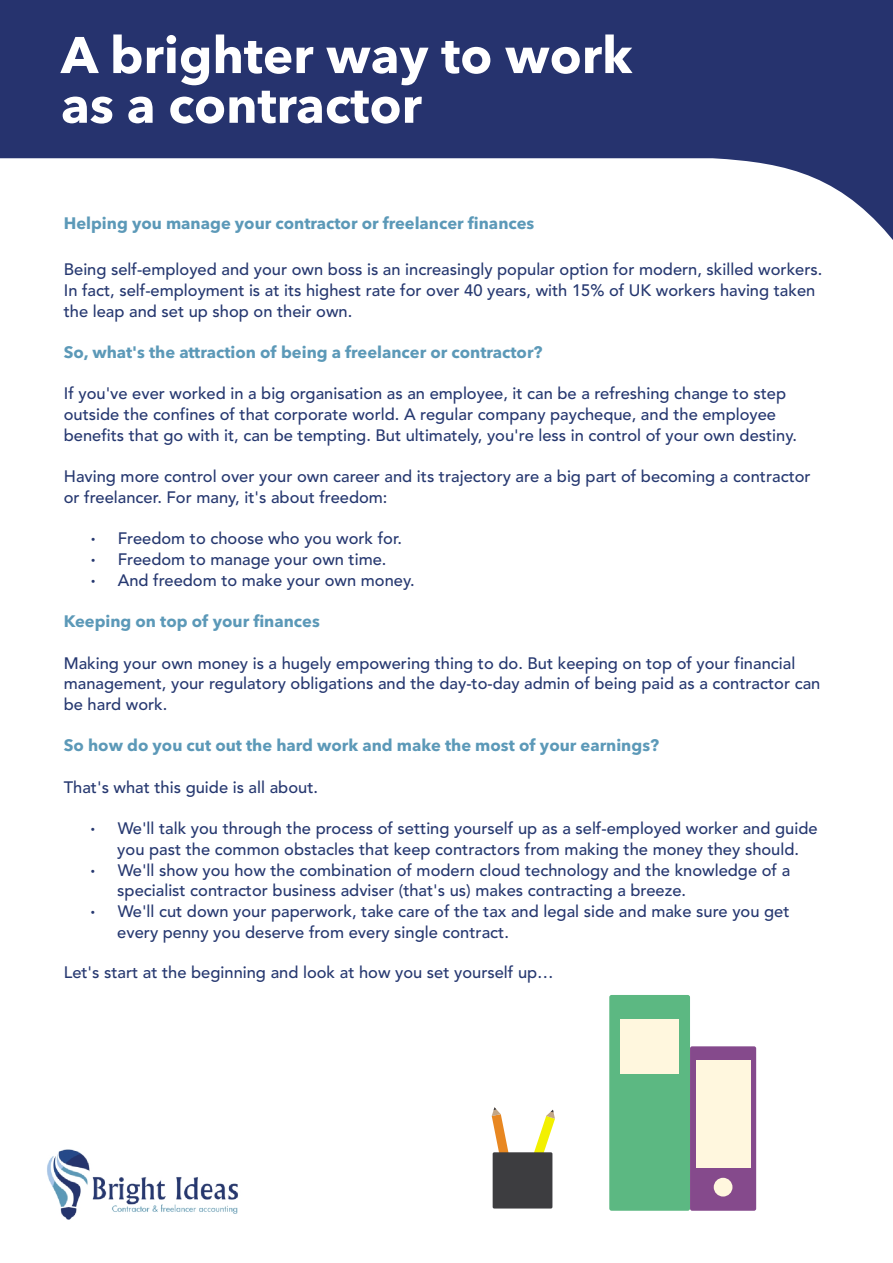
<style>
.page{position:relative;width:893px;height:1263px;background:#fff}
.page>*{position:absolute;margin:0;border:0;box-sizing:border-box;transform-origin:0 0}
.t1{font:700 51px/49.7px "Avenir Next LT Pro";color:#fff}
.t2{font:900 16.5px/20.7px "Avenir LT Std";color:#263870}
.t3{font:700 16.5px "Avenir Next LT Pro";color:#5c99b8}
</style>
<div class="page">
<svg style="left:0;top:0;width:893px;height:240px;fill:#26336e"></svg>
<img style="left:47px;top:1149px;width:191px;height:71px">
<div style="left:609px;top:995px;width:81px;height:216px;background:#5cb882;border-radius:2px"></div>
<div style="left:621px;top:1019px;width:58px;height:55px;background:#fff7de"></div>
<div style="left:690px;top:1046px;width:66px;height:165px;background:#854a8c;border-radius:2px"></div>
<div style="left:714px;top:1178px;width:18px;height:18px;background:#fff7de;border-radius:50%"></div>
<div style="left:696px;top:1060px;width:54px;height:108px;background:#fff7de"></div>
<svg style="left:492px;top:1107px;width:63px;height:92px"></svg>
<div style="left:493px;top:1152px;width:59px;height:56px;background:#3d3d40;border-radius:2px"></div>
<h1 class="t1" style="left:61px;top:35px;width:573px">A brighter way to work as a contractor</h1>
<p class="t3" style="left:64px;top:216px;width:472px">Helping you manage your contractor or freelancer finances</p>
<p class="t2" style="left:64px;top:261px;width:760px">Being self-employed and your own boss is an increasingly popular option for modern, skilled workers.<br>In fact, self-employment is at its highest rate for over 40 years, with 15% of UK workers having taken the leap and set up shop on their own.</p>
<p class="t3" style="left:64px;top:346px;width:480px">So, what's the attraction of being a freelancer or contractor?</p>
<p class="t2" style="left:64px;top:385px;width:735px">If you've ever worked in a big organisation as an employee, it can be a refreshing change to step outside the confines of that corporate world. A regular company paycheque, and the employee benefits that go with it, can be tempting. But ultimately, you're less in control of your own destiny.</p>
<p class="t2" style="left:64px;top:468px;width:748px">Having more control over your own career and its trajectory are a big part of becoming a contractor or freelancer. For many, it's about freedom:</p>
<p class="t2" style="left:91px;top:530px;width:325px">· Freedom to choose who you work for.<br>· Freedom to manage your own time.<br>· And freedom to make your own money.</p>
<p class="t3" style="left:64px;top:615px;width:258px">Keeping on top of your finances</p>
<p class="t2" style="left:64px;top:654px;width:758px">Making your own money is a hugely empowering thing to do. But keeping on top of your financial management, your regulatory obligations and the day-to-day admin of being paid as a contractor can be hard work.</p>
<p class="t3" style="left:64px;top:739px;width:597px">So how do you cut out the hard work and make the most of your earnings?</p>
<p class="t2" style="left:64px;top:778px;width:256px">That's what this guide is all about.</p>
<p class="t2" style="left:91px;top:820px;width:728px">· We'll talk you through the process of setting yourself up as a self-employed worker and guide</p>
<p class="t2" style="left:117px;top:840px;width:683px">you past the common obstacles that keep contractors from making the money they should.</p>
<p class="t2" style="left:91px;top:861px;width:701px">· We'll show you how the combination of modern cloud technology and the knowledge of a</p>
<p class="t2" style="left:117px;top:882px;width:570px">specialist contractor business adviser (that's us) makes contracting a breeze.</p>
<p class="t2" style="left:91px;top:902px;width:700px">· We'll cut down your paperwork, take care of the tax and legal side and make sure you get</p>
<p class="t2" style="left:117px;top:923px;width:393px">every penny you deserve from every single contract.</p>
<p class="t2" style="left:64px;top:964px;width:491px">Let's start at the beginning and look at how you set yourself up…</p>
</div>
